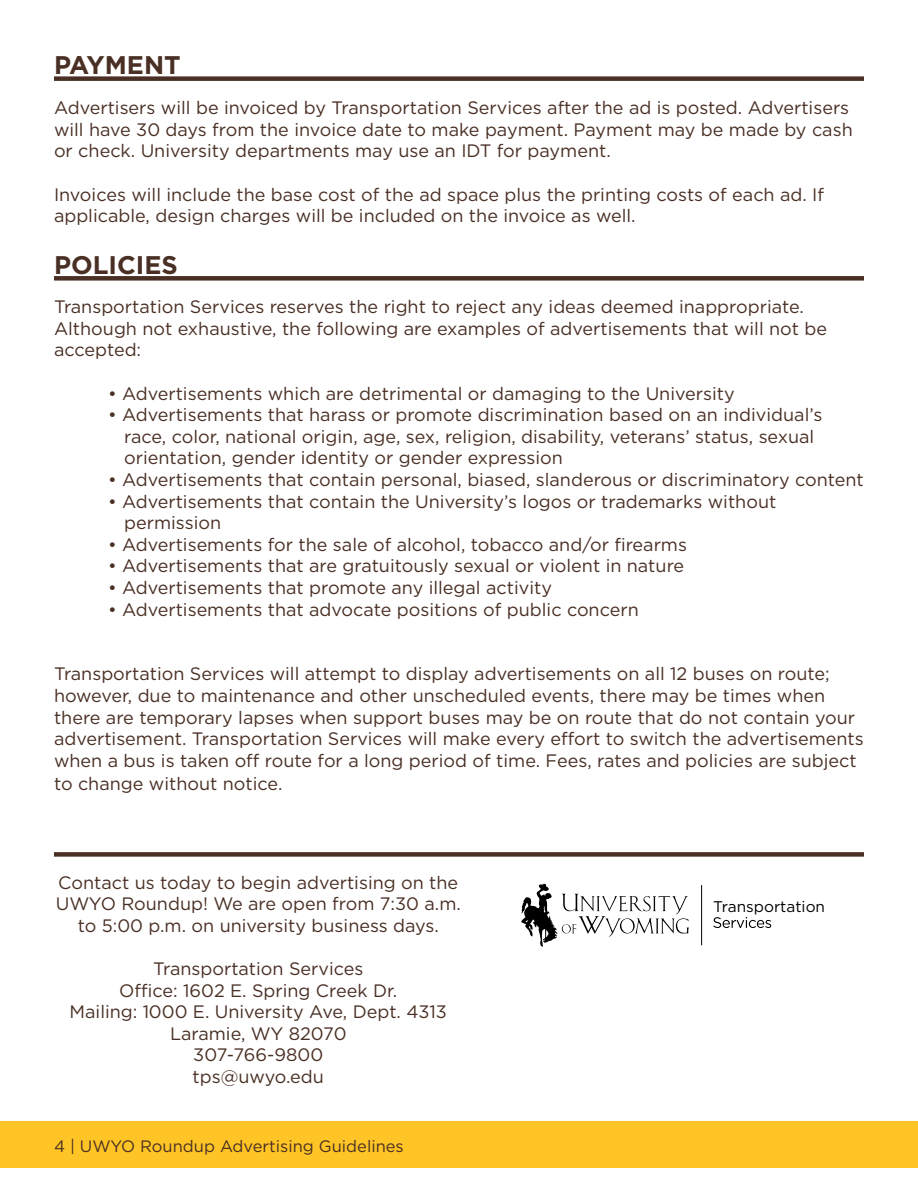
<style>
.page{position:relative;width:918px;height:1188px;background:#fff}
.page>*{position:absolute;margin:0;border:0;box-sizing:border-box;transform-origin:0 0}
.t1{font:700 25.5px "Gotham";color:#492f24}
.t2{font:18px/21.6px "Gotham";color:#492f24}
.t3{font:16.5px "Gotham";color:#492f24}
.t4{font:15.45px "Gotham";color:#000}
</style>
<div class="page">
<div style="left:54px;top:76px;width:810px;height:5px;background:#492f24"></div>
<div style="left:54px;top:276px;width:810px;height:5px;background:#492f24"></div>
<div style="left:54px;top:852px;width:810px;height:5px;background:#492f24"></div>
<hr style="left:701px;top:885px;width:1px;height:60px;background:#000">
<svg style="left:521px;top:884px;width:168px;height:63px"></svg>
<svg style="left:713px;top:917px;width:58px;height:11px"></svg>
<div style="left:0;top:1121px;width:918px;height:47px;background:#ffc425"></div>
<h1 class="t1" style="left:54px;top:48px;width:128px">PAYMENT</h1>
<p class="t2" style="left:54px;top:97px;width:800px">Advertisers will be invoiced by Transportation Services after the ad is posted. Advertisers will have 30 days from the invoice date to make payment. Payment may be made by cash or check. University departments may use an IDT for payment.</p>
<p class="t2" style="left:54px;top:183px;width:772px">Invoices will include the base cost of the ad space plus the printing costs of each ad. If applicable, design charges will be included on the invoice as well.</p>
<h1 class="t1" style="left:54px;top:248px;width:125px">POLICIES</h1>
<p class="t2" style="left:54px;top:296px;width:775px">Transportation Services reserves the right to reject any ideas deemed inappropriate.<br>Although not exhaustive, the following are examples of advertisements that will not be accepted:</p>
<p class="t2" style="left:108px;top:382px;width:628px">• Advertisements which are detrimental or damaging to the University</p>
<p class="t2" style="left:124px;top:404px;width:700px;text-indent:-16px">• Advertisements that harass or promote discrimination based on an individual’s race, color, national origin, age, sex, religion, disability, veterans’ status, sexual orientation, gender identity or gender expression</p>
<p class="t2" style="left:108px;top:468px;width:757px">• Advertisements that contain personal, biased, slanderous or discriminatory content</p>
<p class="t2" style="left:124px;top:490px;width:654px;text-indent:-16px">• Advertisements that contain the University’s logos or trademarks without permission</p>
<p class="t2" style="left:108px;top:533px;width:581px">• Advertisements for the sale of alcohol, tobacco and/or firearms</p>
<p class="t2" style="left:108px;top:555px;width:578px">• Advertisements that are gratuitously sexual or violent in nature</p>
<p class="t2" style="left:108px;top:576px;width:446px">• Advertisements that promote any illegal activity</p>
<p class="t2" style="left:108px;top:598px;width:532px">• Advertisements that advocate positions of public concern</p>
<p class="t2" style="left:54px;top:663px;width:811px">Transportation Services will attempt to display advertisements on all 12 buses on route; however, due to maintenance and other unscheduled events, there may be times when there are temporary lapses when support buses may be on route that do not contain your advertisement. Transportation Services will make every effort to switch the advertisements when a bus is taken off route for a long period of time. Fees, rates and policies are subject</p>
<p class="t2" style="left:54px;top:773px;width:230px">to change without notice.</p>
<p class="t2" style="left:56px;top:871px;width:407px;text-align:center">Contact us today to begin advertising on the<br>UWYO Roundup! We are open from 7:30 a.m. to 5:00 p.m. on university business days.</p>
<p class="t2" style="left:70px;top:957px;width:379px;text-align:center">Transportation Services<br>Office: 1602 E. Spring Creek Dr.<br>Mailing: 1000 E. University Ave, Dept. 4313<br>Laramie, WY 82070<br>307-766-9800<br>tps@uwyo.edu</p>
<p class="t3" style="left:54px;top:1136px;width:351px">4 | UWYO Roundup Advertising Guidelines</p>
<p class="t4" style="left:713px;top:896px;width:113px">Transportation</p>
</div>
